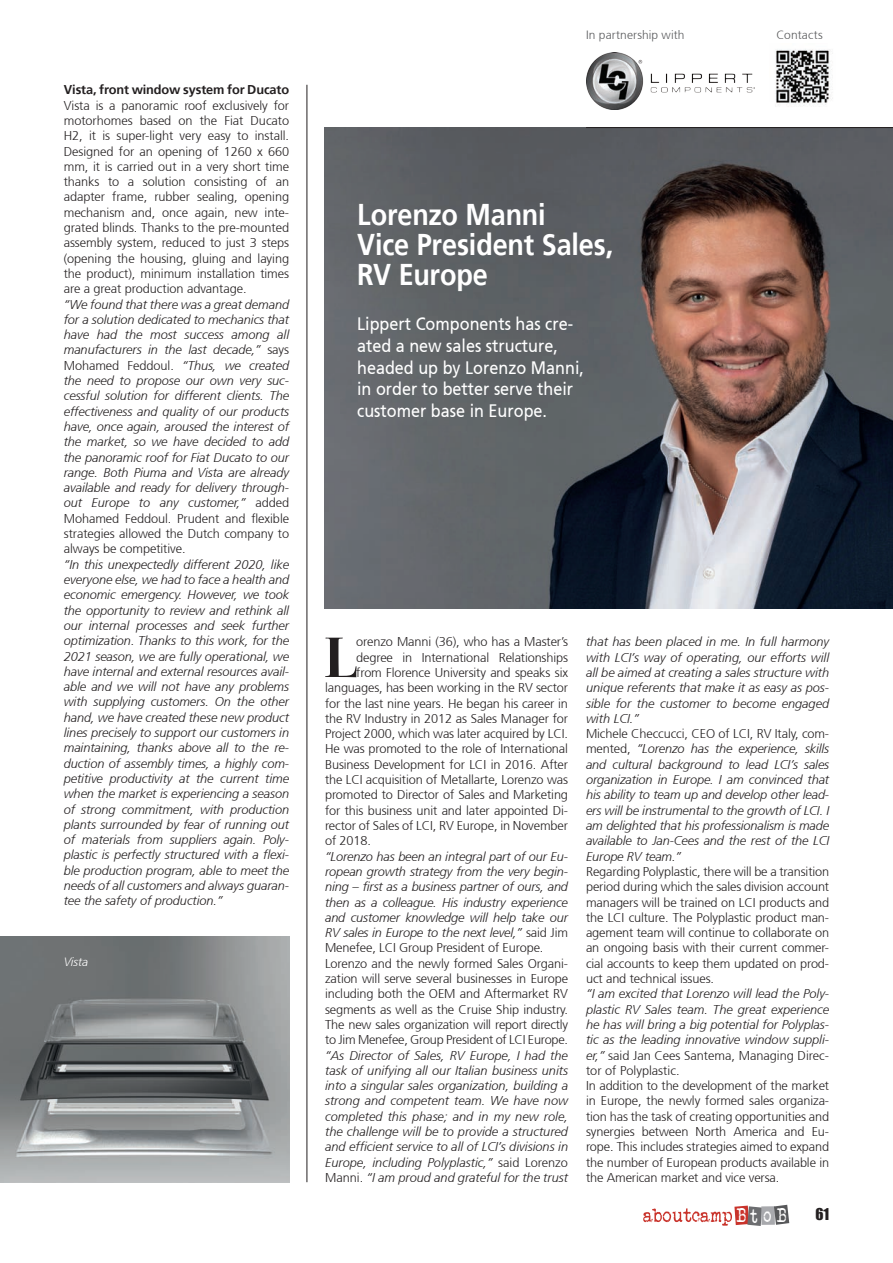
<style>
.page{position:relative;width:893px;height:1263px;background:#fff}
.page>*{position:absolute;margin:0;border:0;box-sizing:border-box;transform-origin:0 0}
.t1{font:700 57px "Bodoni Svty Two ITCTT";color:#231f20}
.t2{font:700 30px "Frutiger 65";letter-spacing:-.005em;color:#fff;scale:.9 1}
.t3{font:19.95px "Veteran Typewriter";color:#fff;scale:.82 1}
.t4{font:18px/21.6px "Frutiger 55 Roman";color:#fff;scale:.9 1}
.t5{font:15px "Impact";color:#231f20}
.t6{font:italic 300 12.75px/15.3px "Frutiger 46";letter-spacing:-.005em;color:#231f20;text-align:justify}
.t7{font:300 12.75px/15.3px "Frutiger 45";letter-spacing:-.01em;color:#231f20;text-align:justify}
.t8{font:700 12.75px "Frutiger 65";letter-spacing:-.01em;color:#231f20}
.t9{font:300 12px "Frutiger 45";letter-spacing:.01em;color:#57585a}
.t10{font:italic 300 12px "Frutiger 46";color:#fff}
.s1{font-family:"Frutiger 45";font-style:normal}
</style>
<div class="page">
<div style="left:761px;top:1206px;width:14px;height:19px;background:#a8a9ad"></div>
<svg style="left:774px;top:1205px;width:15px;height:20px"></svg>
<svg style="left:643px;top:1205px;width:119px;height:21px"></svg>
<img style="left:325px;top:128px;width:568px;height:480px">
<img style="left:775px;top:49px;width:58px;height:58px">
<img style="left:586px;top:52px;width:169px;height:57px">
<hr style="left:586px;top:127px;width:307px;height:1px;background:#231f20">
<img style="left:0;top:936px;width:289px;height:246px">
<hr style="left:307px;top:85px;width:1px;height:1097px;background:#231f20">
<p class="t8" style="left:64px;top:82px;width:227px">Vista, front window system for Ducato</p>
<p class="t7" style="left:64px;top:98px;width:227px">Vista is a panoramic roof exclusively for motorhomes based on the Fiat Ducato H2, it is super-light very easy to install.<br>Designed for an opening of 1260 x 660 mm, it is carried out in a very short time thanks to a solution consisting of an adapter frame, rubber sealing, opening mechanism and, once again, new inte&shy;grated blinds. Thanks to the pre-mounted assembly system, reduced to just 3 steps (opening the housing, gluing and laying the product), minimum installation times are a great production advantage.</p>
<p class="t6" style="left:64px;top:297px;width:227px">“We found that there was a great demand for a solution dedicated to mechanics that have had the most success among all manufacturers in the last decade,” <span class="s1">says Mohamed Feddoul.</span> “Thus, we created the need to propose our own very suc&shy;cessful solution for different clients. The effectiveness and quality of our products have, once again, aroused the interest of the market, so we have decided to add the panoramic roof for Fiat Ducato to our range. Both Piuma and Vista are already available and ready for delivery through&shy;out Europe to any customer,” <span class="s1">added Mohamed Feddoul. Prudent and flexible strategies allowed the Dutch company to always be competitive.</span></p>
<p class="t6" style="left:64px;top:557px;width:227px">“In this unexpectedly different 2020, like everyone else, we had to face a health and economic emergency. However, we took the opportunity to review and rethink all our internal processes and seek further optimization. Thanks to this work, for the 2021 season, we are fully operational, we have internal and external resources avail&shy;able and we will not have any problems with supplying customers. On the other hand, we have created these new product lines precisely to support our customers in maintaining, thanks above all to the re&shy;duction of assembly times, a highly com&shy;petitive productivity at the current time when the market is experiencing a season of strong commitment, with production plants surrounded by fear of running out of materials from suppliers again. Poly&shy;plastic is perfectly structured with a flexi&shy;ble production program, able to meet the needs of all customers and always guaran&shy;tee the safety of production.”</p>
<p class="t10" style="left:64px;top:955px;width:26px">Vista</p>
<p class="t9" style="left:586px;top:28px;width:100px">In partnership with</p>
<p class="t9" style="left:777px;top:28px;width:48px">Contacts</p>
<p class="t2" style="left:357px;top:197px;width:211px">Lorenzo Manni</p>
<p class="t2" style="left:357px;top:227px;width:286px">Vice President Sales,</p>
<p class="t2" style="left:357px;top:257px;width:147px">RV Europe</p>
<p class="t4" style="left:357px;top:313px;width:254px">Lippert Components has cre&shy;ated a new sales structure, headed up by Lorenzo Manni, in order to better serve their customer base in Europe.</p>
<p class="t1" style="left:325px;top:610px;width:34px">L</p>
<p class="t7" style="left:356px;top:634px;width:213px">orenzo Manni (36), who has a Master’s</p>
<p class="t7" style="left:356px;top:650px;width:213px">degree in International Relationships</p>
<p class="t7" style="left:356px;top:665px;width:213px">from Florence University and speaks six</p>
<p class="t7" style="left:325px;top:680px;width:244px">languages, has been working in the RV sector</p>
<p class="t7" style="left:325px;top:696px;width:244px">for the last nine years. He began his career in</p>
<p class="t7" style="left:325px;top:711px;width:244px">the RV Industry in 2012 as Sales Manager for</p>
<p class="t7" style="left:325px;top:726px;width:244px">Project 2000, which was later acquired by LCI.</p>
<p class="t7" style="left:325px;top:742px;width:244px">He was promoted to the role of International</p>
<p class="t7" style="left:325px;top:757px;width:244px">Business Development for LCI in 2016. After</p>
<p class="t7" style="left:325px;top:772px;width:244px">the LCI acquisition of Metallarte, Lorenzo was</p>
<p class="t7" style="left:325px;top:787px;width:244px">promoted to Director of Sales and Marketing</p>
<p class="t7" style="left:325px;top:803px;width:244px">for this business unit and later appointed Di-</p>
<p class="t7" style="left:325px;top:818px;width:244px">rector of Sales of LCI, RV Europe, in November</p>
<p class="t7" style="left:325px;top:833px;width:47px">of 2018.</p>
<p class="t6" style="left:325px;top:849px;width:244px">“Lorenzo has been an integral part of our Eu&shy;ropean growth strategy from the very begin&shy;ning – first as a business partner of ours, and then as a colleague. His industry experience and customer knowledge will help take our RV sales in Europe to the next level,” <span class="s1">said Jim Menefee, LCI Group President of Europe.</span></p>
<p class="t7" style="left:325px;top:956px;width:244px">Lorenzo and the newly formed Sales Organi&shy;zation will serve several businesses in Europe including both the OEM and Aftermarket RV segments as well as the Cruise Ship industry.<br>The new sales organization will report directly to Jim Menefee, Group President of LCI Europe.</p>
<p class="t6" style="left:325px;top:1047px;width:244px">“As Director of Sales, RV Europe, I had the task of unifying all our Italian business units into a singular sales organization, building a strong and competent team. We have now completed this phase; and in my new role, the challenge will be to provide a structured and efficient service to all of LCI’s divisions in Europe, including Polyplastic,” <span class="s1">said Lorenzo Manni.</span> “I am proud and grateful for the trust</p>
<p class="t6" style="left:586px;top:634px;width:245px">that has been placed in me. In full harmony with LCI’s way of operating, our efforts will all be aimed at creating a sales structure with unique referents that make it as easy as pos&shy;sible for the customer to become engaged with LCI.”</p>
<p class="t6" style="left:586px;top:726px;width:245px"><span class="s1">Michele Checcucci, CEO of LCI, RV Italy, com&shy;mented,</span> “Lorenzo has the experience, skills and cultural background to lead LCI’s sales organization in Europe. I am convinced that his ability to team up and develop other lead&shy;ers will be instrumental to the growth of LCI. I am delighted that his professionalism is made available to Jan-Cees and the rest of the LCI Europe RV team.”</p>
<p class="t7" style="left:586px;top:864px;width:245px">Regarding Polyplastic, there will be a transition period during which the sales division account managers will be trained on LCI products and the LCI culture. The Polyplastic product man&shy;agement team will continue to collaborate on an ongoing basis with their current commer&shy;cial accounts to keep them updated on prod&shy;uct and technical issues.</p>
<p class="t6" style="left:586px;top:986px;width:245px">“I am excited that Lorenzo will lead the Poly&shy;plastic RV Sales team. The great experience he has will bring a big potential for Polyplas&shy;tic as the leading innovative window suppli&shy;er,” <span class="s1">said Jan Cees Santema, Managing Direc&shy;tor of Polyplastic.</span></p>
<p class="t7" style="left:586px;top:1078px;width:245px">In addition to the development of the market in Europe, the newly formed sales organiza&shy;tion has the task of creating opportunities and synergies between North America and Eu&shy;rope. This includes strategies aimed to expand the number of European products available in the American market and vice versa.</p>
<h3 class="t3" style="left:737px;top:1206px;width:63px">BtoB</h3>
<p class="t5" style="left:815px;top:1202px;width:15px">61</p>
</div>
